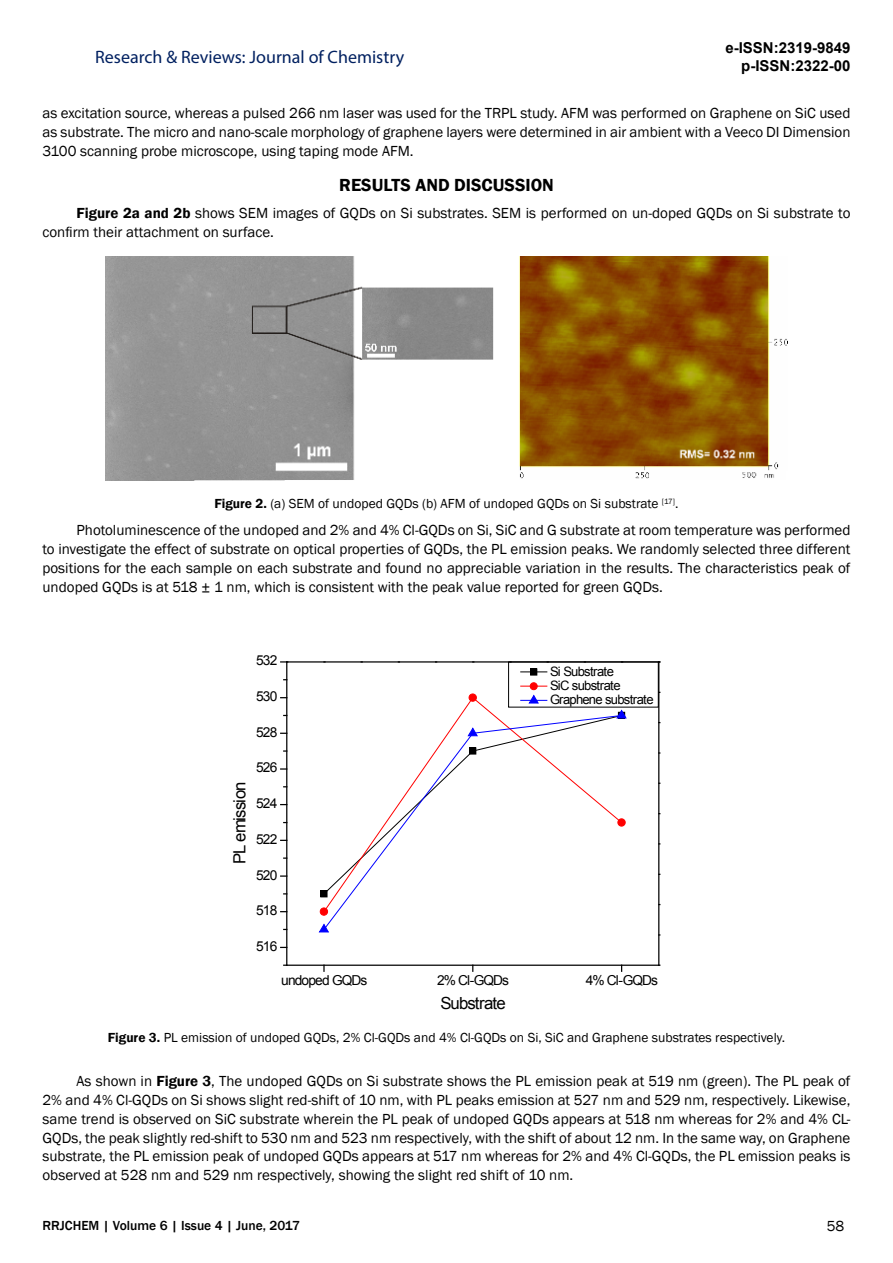
<style>
.page{position:relative;width:893px;height:1263px;background:#fff}
.page>*{position:absolute;margin:0;border:0;box-sizing:border-box;transform-origin:0 0}
.t1{font:18px "Myriad Pro";color:#002060}
.t2{font:600 18px "Franklin Gothic";color:#000}
.t3{font:16.8px "Arial";letter-spacing:-.055em;color:#000}
.t4{font:16.65px "Arial";letter-spacing:-.055em;color:#000}
.t5{font:15px/18.8px "Franklin Gothic";color:#000;text-align:justify}
.t6{font:700 15px/18px "Arial";color:#000;text-align:right}
.t7{font:13.65px "Arial";letter-spacing:-.06em;color:#000}
.t8{font:13.5px "Franklin Gothic";color:#000}
.t9{font:500 13.5px "Franklin Gothic";color:#000}
.t10{font:13.05px/14.2px "Arial";letter-spacing:-.065em;color:#000}
.s1{font-weight:600}
</style>
<div class="page">
<img style="left:105px;top:257px;width:683px;height:224px">
<hr style="left:287px;top:964px;width:372px;height:2px;background:#000">
<hr style="left:286px;top:662px;width:1px;height:303px;background:#000">
<div style="left:469px;top:694px;width:8px;height:7px;border:1px solid #f00;border-radius:50%"></div>
<svg style="left:521px;top:669px;width:26px;height:6px"></svg>
<div style="left:530px;top:669px;width:7px;height:6px;border:1px solid #000"></div>
<svg style="left:521px;top:686px;width:26px;height:1px"></svg>
<div style="left:530px;top:683px;width:7px;height:7px;background:#f00;border-radius:50%"></div>
<div style="left:530px;top:682px;width:7px;height:8px;border:1px solid #f00;border-radius:50%"></div>
<svg style="left:319px;top:695px;width:308px;height:237px"></svg>
<hr style="left:287px;top:661px;width:372px;height:1px;background:#000">
<hr style="left:658px;top:662px;width:1px;height:303px;background:#000">
<p class="t1" style="left:95px;top:46px;width:311px">Research &amp; Reviews: Journal of Chemistry</p>
<p class="t6" style="left:725px;top:40px;width:127px">e-ISSN:2319-9849 p-ISSN:2322-00</p>
<p class="t5" style="left:43px;top:104px;width:809px">as excitation source, whereas a pulsed 266 nm laser was used for the TRPL study. AFM was performed on Graphene on SiC used as substrate. The micro and nano-scale morphology of graphene layers were determined in air ambient with a Veeco DI Dimension 3100 scanning probe microscope, using taping mode AFM.</p>
<p class="t2" style="left:339px;top:174px;width:216px">RESULTS AND DISCUSSION</p>
<p class="t5" style="left:43px;top:204px;width:809px;text-indent:34px"><span class="s1">Figure 2a and 2b</span> shows SEM images of GQDs on Si substrates. SEM is performed on un-doped GQDs on Si substrate to confirm their attachment on surface.</p>
<p class="t8" style="left:214px;top:495px;width:466px"><span class="s1">Figure 2.</span> (a) SEM of undoped GQDs (b) AFM of undoped GQDs on Si substrate <sup>[17]</sup>.</p>
<p class="t5" style="left:43px;top:521px;width:809px;text-indent:34px">Photoluminescence of the undoped and 2% and 4% Cl-GQDs on Si, SiC and G substrate at room temperature was performed to investigate the effect of substrate on optical properties of GQDs, the PL emission peaks. We randomly selected three different positions for the each sample on each substrate and found no appreciable variation in the results. The characteristics peak of undoped GQDs is at 518 ± 1 nm, which is consistent with the peak value reported for green GQDs.</p>
<p class="t3" style="left:229px;top:864px;width:84px;rotate:-90deg">PL emission</p>
<p class="t7" style="left:256px;top:652px;width:23px">532</p>
<p class="t7" style="left:256px;top:687px;width:23px">530</p>
<p class="t7" style="left:256px;top:723px;width:23px">528</p>
<p class="t7" style="left:256px;top:759px;width:23px">526</p>
<p class="t7" style="left:256px;top:794px;width:23px">524</p>
<p class="t7" style="left:256px;top:830px;width:23px">522</p>
<p class="t7" style="left:256px;top:866px;width:23px">520</p>
<p class="t7" style="left:256px;top:901px;width:23px">518</p>
<p class="t7" style="left:256px;top:937px;width:23px">516</p>
<p class="t10" style="left:550px;top:664px;width:105px">Si Substrate<br>SiC substrate<br>Graphene substrate</p>
<p class="t7" style="left:281px;top:971px;width:88px">undoped GQDs</p>
<p class="t7" style="left:437px;top:971px;width:74px">2% Cl-GQDs</p>
<p class="t7" style="left:586px;top:971px;width:74px">4% Cl-GQDs</p>
<p class="t4" style="left:441px;top:992px;width:67px">Substrate</p>
<p class="t8" style="left:108px;top:1029px;width:679px"><span class="s1">Figure 3.</span> PL emission of undoped GQDs, 2% Cl-GQDs and 4% Cl-GQDs on Si, SiC and Graphene substrates respectively.</p>
<p class="t5" style="left:43px;top:1072px;width:809px;text-indent:34px">As shown in <span class="s1">Figure 3</span>, The undoped GQDs on Si substrate shows the PL emission peak at 519 nm (green). The PL peak of 2% and 4% Cl-GQDs on Si shows slight red-shift of 10 nm, with PL peaks emission at 527 nm and 529 nm, respectively. Likewise, same trend is observed on SiC substrate wherein the PL peak of undoped GQDs appears at 518 nm whereas for 2% and 4% CL-GQDs, the peak slightly red-shift to 530 nm and 523 nm respectively, with the shift of about 12 nm. In the same way, on Graphene substrate, the PL emission peak of undoped GQDs appears at 517 nm whereas for 2% and 4% Cl-GQDs, the PL emission peaks is observed at 528 nm and 529 nm respectively, showing the slight red shift of 10 nm.</p>
<p class="t9" style="left:43px;top:1217px;width:259px">RRJCHEM | Volume 6 | Issue 4 | June, 2017</p>
<p class="t5" style="left:827px;top:1217px;width:19px">58</p>
</div>
